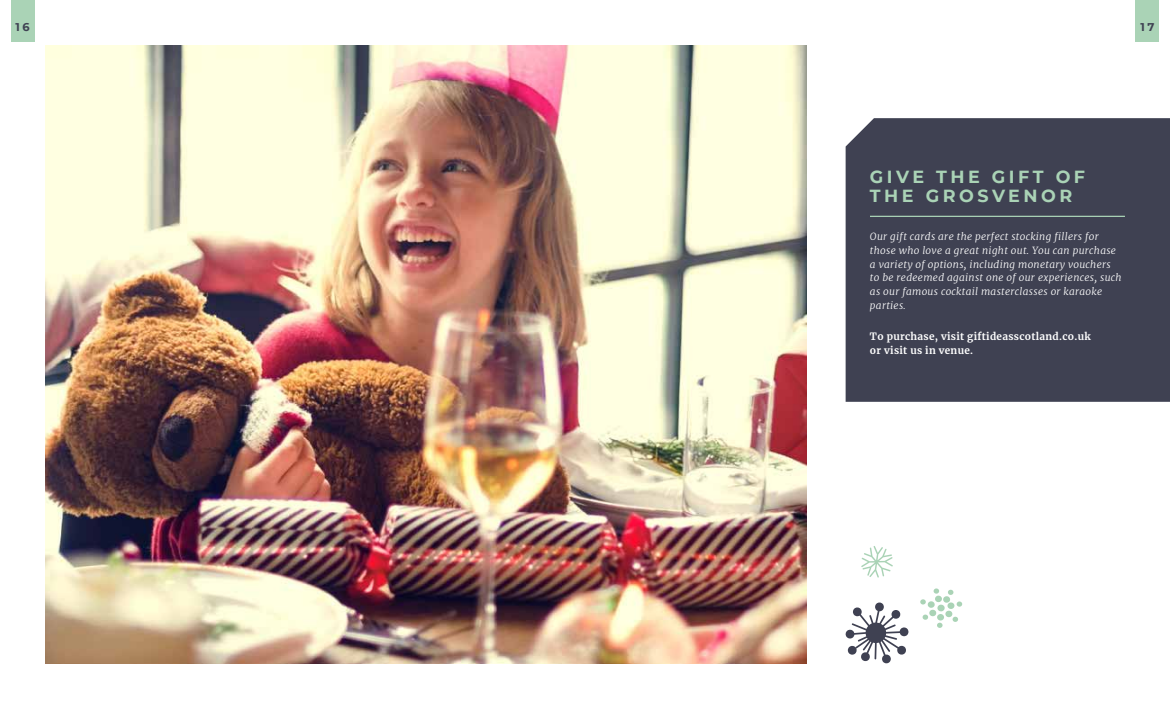
<style>
.page{position:relative;width:1170px;height:709px;background:#fff}
.page>*{position:absolute;margin:0;border:0;box-sizing:border-box;transform-origin:0 0}
.t1{font:700 17.5px/18.8px "Montserrat";letter-spacing:.2em;color:#aad3b6}
.t2{font:700 11.25px "Montserrat";color:#3f4152}
.t3{font:italic 300 10px/13.8px "Merriweather";letter-spacing:.03em;color:#fff}
.t4{font:700 10px/13.8px "Merriweather";letter-spacing:.03em;color:#fff}
</style>
<div class="page">
<div style="left:1135px;top:0;width:24px;height:41px;background:#aad3b6"></div>
<div style="left:845px;top:118px;width:324px;height:284px;background:#3f4152"></div>
<hr style="left:869px;top:216px;width:255px;height:1px;background:#aad3b6">
<img style="left:45px;top:46px;width:761px;height:617px">
<svg style="left:920px;top:588px;width:42px;height:40px"></svg>
<svg style="left:845px;top:602px;width:63px;height:62px"></svg>
<svg style="left:861px;top:546px;width:31px;height:31px"></svg>
<div style="left:11px;top:0;width:23px;height:41px;background:#aad3b6"></div>
<p class="t2" style="left:15px;top:19px;width:16px">16</p>
<p class="t2" style="left:1140px;top:19px;width:15px">17</p>
<h1 class="t1" style="left:869px;top:166px;width:217px">GIVE THE GIFT OF<br>THE GROSVENOR</h1>
<p class="t3" style="left:869px;top:229px;width:253px">Our gift cards are the perfect stocking fillers for those who love a great night out. You can purchase a variety of options, including monetary vouchers to be redeemed against one of our experiences, such as our famous cocktail masterclasses or karaoke parties.</p>
<p class="t4" style="left:869px;top:329px;width:222px">To purchase, visit giftideasscotland.co.uk or visit us in venue.</p>
</div>
